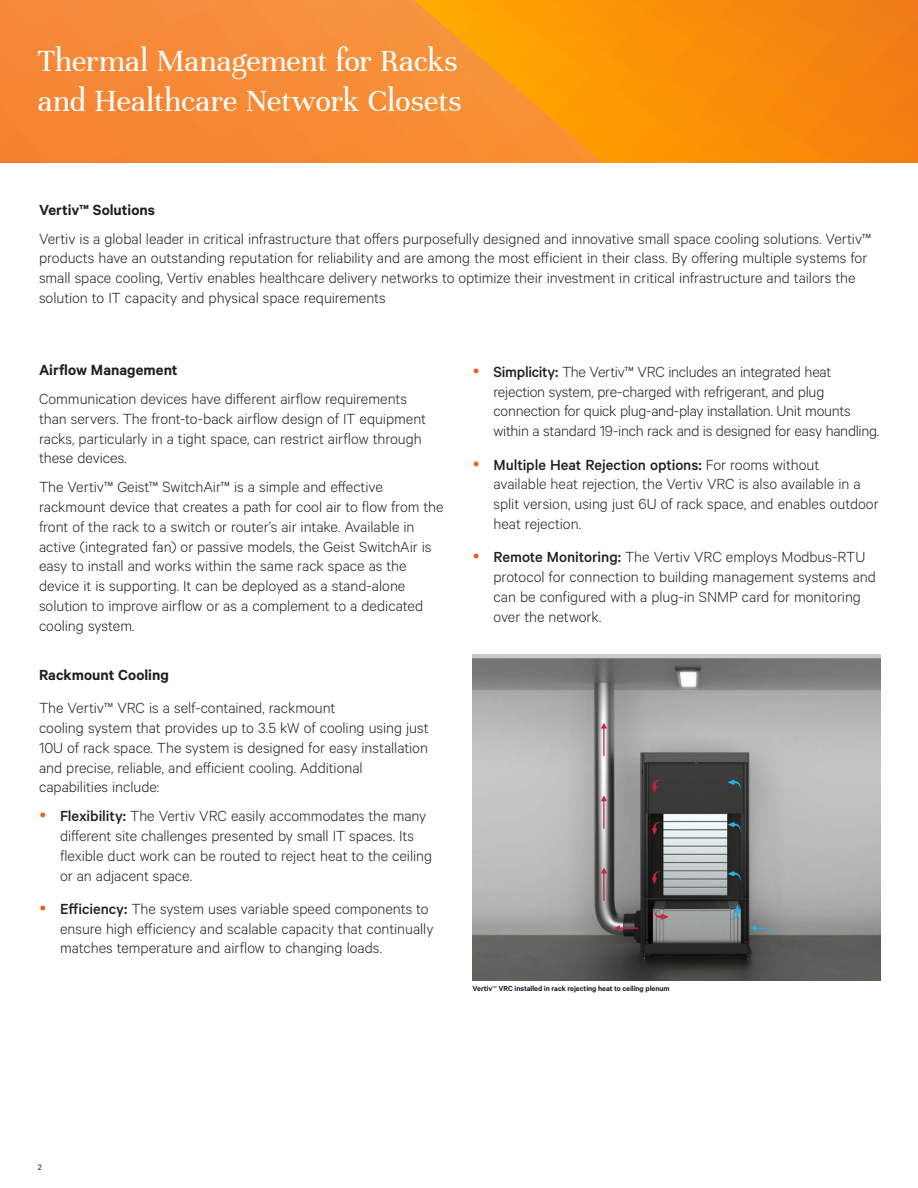
<style>
.page{position:relative;width:918px;height:1188px;background:#fff}
.page>*{position:absolute;margin:0;border:0;box-sizing:border-box;transform-origin:0 0}
.Vertiv_Header_Title{font:33px/39.6px "Unna";letter-spacing:-.01em;color:#fff}
.Vertiv_Body_Text{font:300 16.5px/19.8px "Calibre";letter-spacing:-.005em;color:#231f20}
.Vertiv_Subhead{font:600 16.5px "Calibre";color:#231f20}
.Vertiv_Heading{font:600 16.5px "Calibre";color:#231f20}
.t1{font:9px "Calibre";color:#231f20}
.Footer_Disclaimer{font:600 8.25px "Calibre";letter-spacing:-.005em;color:#231f20}
.s1{font-weight:500}
.s2{font-weight:300}
</style>
<div class="page">
<svg style="left:0;top:0;width:918px;height:162px;background:#f78c22"></svg>
<img style="left:472px;top:654px;width:408px;height:327px">
<p class="Vertiv_Header_Title" style="left:38px;top:41px;width:426px">Thermal Management for Racks and Healthcare Network Closets</p>
<p class="Vertiv_Subhead" style="left:39px;top:200px;width:118px">Vertiv™ Solutions</p>
<p class="Vertiv_Body_Text" style="left:39px;top:228px;width:834px">Vertiv is a global leader in critical infrastructure that offers purposefully designed and innovative small space cooling solutions. Vertiv™ products have an outstanding reputation for reliability and are among the most efficient in their class. By offering multiple systems for small space cooling, Vertiv enables healthcare delivery networks to optimize their investment in critical infrastructure and tailors the solution to IT capacity and physical space requirements</p>
<p class="Vertiv_Subhead" style="left:39px;top:360px;width:140px">Airflow Management</p>
<p class="Vertiv_Body_Text" style="left:39px;top:388px;width:389px">Communication devices have different airflow requirements than servers. The front-to-back airflow design of IT equipment racks, particularly in a tight space, can restrict airflow through these devices.</p>
<p class="Vertiv_Body_Text" style="left:39px;top:476px;width:406px">The Vertiv™ Geist™ SwitchAir™ is a simple and effective rackmount device that creates a path for cool air to flow from the front of the rack to a switch or router’s air intake. Available in active (integrated fan) or passive models, the Geist SwitchAir is easy to install and works within the same rack space as the device it is supporting. It can be deployed as a stand-alone solution to improve airflow or as a complement to a dedicated cooling system.</p>
<p class="Vertiv_Heading" style="left:39px;top:665px;width:131px">Rackmount Cooling</p>
<p class="Vertiv_Body_Text" style="left:39px;top:697px;width:391px">The Vertiv™ VRC is a self-contained, rackmount<br>cooling system that provides up to 3.5 kW of cooling using just 10U of rack space. The system is designed for easy installation and precise, reliable, and efficient cooling. Additional capabilities include:</p>
<p class="Vertiv_Body_Text" style="left:60px;top:805px;width:374px"><span class="s1">Flexibility:</span> The Vertiv VRC easily accommodates the many different site challenges presented by small IT spaces. Its flexible duct work can be routed to reject heat to the ceiling or an adjacent space.</p>
<p class="Vertiv_Body_Text" style="left:60px;top:898px;width:375px"><span class="s1">Efficiency:</span> The system uses variable speed components to ensure high efficiency and scalable capacity that continually matches temperature and airflow to changing loads.</p>
<p class="Vertiv_Body_Text" style="left:494px;top:361px;width:387px"><span class="s1">Simplicity:</span> The Vertiv™ VRC includes an integrated heat rejection system, pre-charged with refrigerant, and plug connection for quick plug-and-play installation. Unit mounts within a standard 19-inch rack and is designed for easy handling.</p>
<p class="Vertiv_Body_Text" style="left:494px;top:454px;width:387px"><span class="s1">Multiple Heat Rejection options:</span> For rooms without<br>available heat rejection, the Vertiv VRC is also available in a split version, using just 6U of rack space, and enables outdoor heat rejection.</p>
<p class="Vertiv_Body_Text" style="left:494px;top:547px;width:384px"><span class="s1">Remote Monitoring:</span> The Vertiv VRC employs Modbus-RTU protocol for connection to building management systems and can be configured with a plug-in SNMP card for monitoring over the network.</p>
<p class="Footer_Disclaimer" style="left:472px;top:984px;width:199px">Vertiv<span class="s2">™</span> VRC installed in rack rejecting heat to ceiling plenum</p>
<p class="t1" style="left:38px;top:1162px;width:6px">2</p>
</div>
